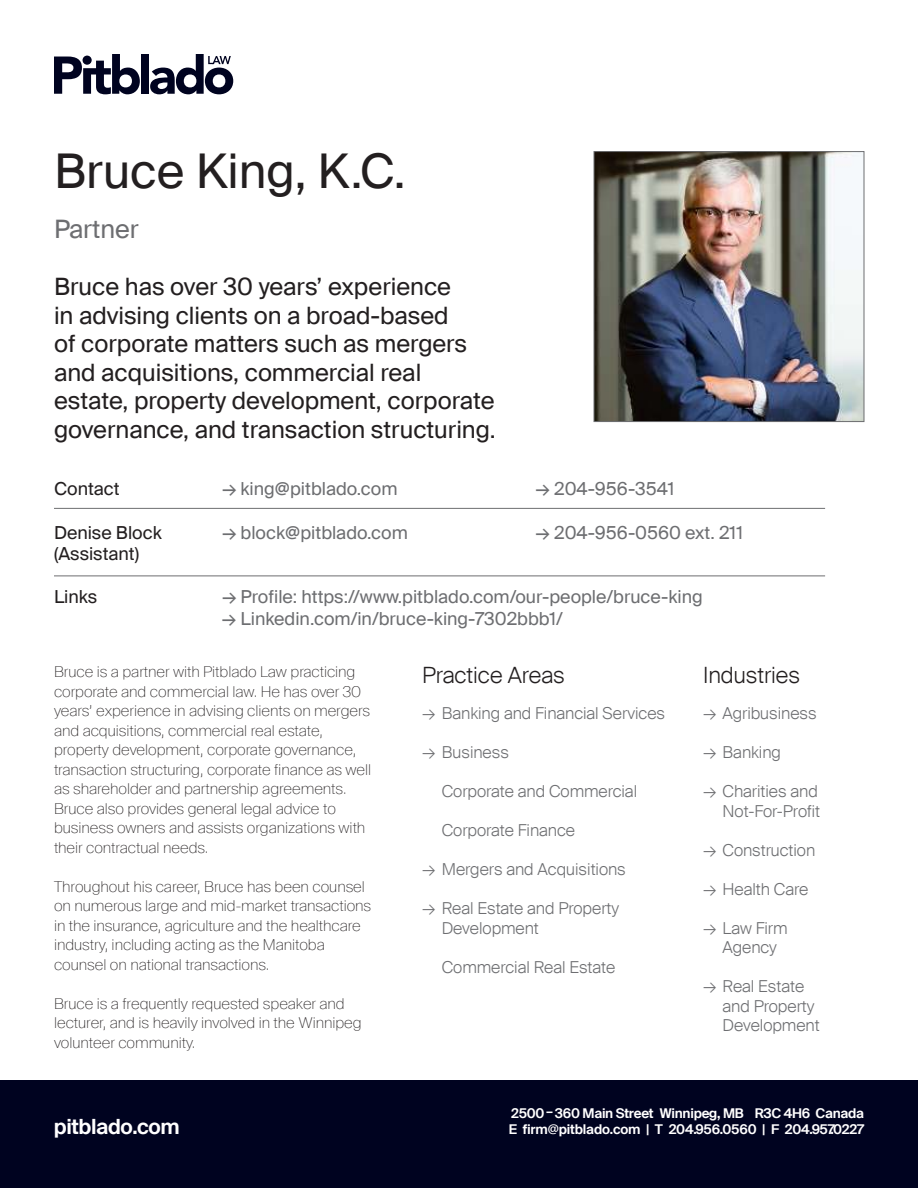
<style>
.page{position:relative;width:918px;height:1188px;background:#fff}
.page>*{position:absolute;margin:0;border:0;box-sizing:border-box;transform-origin:0 0}
.t1{font:48px "Suisse Intl";color:#231f20}
.t2{font:25.5px "Suisse Intl";color:#6d6e71}
.t3{font:24px/28.5px "Suisse Intl";color:#231f20}
.t4{font:300 22.5px "Suisse Intl";color:#231f20}
.t5{font:600 21px "Suisse Intl";letter-spacing:-.02em;color:#fff}
.t6{font:18px "Suisse Intl";color:#6d6e71}
.t7{font:18px "Suisse Intl";color:#231f20}
.t8{font:300 16.5px/19.5px "Suisse Intl";color:#6d6e71}
.t9{font:100 15px/19.5px "Suisse Intl";color:#231f20}
.t10{font:600 13.5px "Suisse Intl";letter-spacing:-.02em;color:#fff}
</style>
<div class="page">
<img style="left:596px;top:153px;width:266px;height:267px">
<div style="left:594px;top:151px;width:270px;height:271px;border:1px solid #6d6e71"></div>
<div style="left:141px;top:54px;width:8px;height:40px;background:#000320"></div>
<svg style="left:150px;top:54px;width:83px;height:40px"></svg>
<svg style="left:54px;top:54px;width:86px;height:40px"></svg>
<hr style="left:54px;top:508px;width:771px;height:1px;background:#6d6e71">
<hr style="left:54px;top:576px;width:771px;height:1px;background:#6d6e71">
<div style="left:0;top:1080px;width:918px;height:108px;background:#000320"></div>
<h1 class="t1" style="left:54px;top:153px;width:353px">Bruce King, K.C.</h1>
<h2 class="t2" style="left:54px;top:220px;width:86px">Partner</h2>
<h3 class="t3" style="left:54px;top:275px;width:443px">Bruce has over 30 years’ experience<br>in advising clients on a broad-based<br>of corporate matters such as mergers and acquisitions, commercial real estate, property development, corporate governance, and transaction structuring.</h3>
<p class="t7" style="left:54px;top:482px;width:67px">Contact</p>
<p class="t6" style="left:222px;top:479px;width:177px">→ king@pitblado.com</p>
<p class="t6" style="left:536px;top:479px;width:141px">→ 204-956-3541</p>
<p class="t7" style="left:54px;top:522px;width:109px">Denise Block</p>
<p class="t6" style="left:222px;top:522px;width:187px">→ block@pitblado.com</p>
<p class="t6" style="left:536px;top:522px;width:209px">→ 204-956-0560 ext. 211</p>
<p class="t7" style="left:54px;top:547px;width:87px">(Assistant)</p>
<p class="t7" style="left:54px;top:587px;width:45px">Links</p>
<p class="t6" style="left:222px;top:587px;width:482px">→ Profile: https://www.pitblado.com/our-people/bruce-king</p>
<p class="t6" style="left:222px;top:608px;width:343px">→ Linkedin.com/in/bruce-king-7302bbb1/</p>
<h3 class="t4" style="left:422px;top:662px;width:144px">Practice Areas</h3>
<p class="t8" style="left:422px;top:704px;width:244px">→ Banking and Financial Services</p>
<p class="t8" style="left:422px;top:743px;width:88px">→ Business</p>
<p class="t8" style="left:442px;top:782px;width:197px">Corporate and Commercial</p>
<p class="t8" style="left:442px;top:821px;width:135px">Corporate Finance</p>
<p class="t8" style="left:422px;top:860px;width:205px">→ Mergers and Acquisitions</p>
<p class="t8" style="left:442px;top:899px;width:179px;text-indent:-20px">→ Real Estate and Property<br>Development</p>
<p class="t8" style="left:442px;top:957px;width:175px">Commercial Real Estate</p>
<p class="t9" style="left:54px;top:663px;width:319px">Bruce is a partner with Pitblado Law practicing corporate and commercial law. He has over 30 years’ experience in advising clients on mergers and acquisitions, commercial real estate, property development, corporate governance, transaction structuring, corporate finance as well as shareholder and partnership agreements.<br>Bruce also provides general legal advice to business owners and assists organizations with their contractual needs.</p>
<p class="t9" style="left:54px;top:878px;width:319px">Throughout his career, Bruce has been counsel on numerous large and mid-market transactions in the insurance, agriculture and the healthcare industry, including acting as the Manitoba counsel on national transactions.</p>
<p class="t9" style="left:54px;top:995px;width:309px">Bruce is a frequently requested speaker and lecturer, and is heavily involved in the Winnipeg volunteer community.</p>
<h3 class="t4" style="left:703px;top:662px;width:99px">Industries</h3>
<p class="t8" style="left:703px;top:704px;width:115px">→ Agribusiness</p>
<p class="t8" style="left:703px;top:743px;width:79px">→ Banking</p>
<p class="t8" style="left:703px;top:782px;width:119px;text-align:right">→ Charities and<br>Not-For-Profit</p>
<p class="t8" style="left:703px;top:840px;width:114px">→ Construction</p>
<p class="t8" style="left:703px;top:879px;width:107px">→ Health Care</p>
<p class="t8" style="left:703px;top:918px;width:86px;text-align:center">→ Law Firm<br>Agency</p>
<p class="t8" style="left:723px;top:977px;width:99px;text-indent:-20px">→ Real Estate and Property<br>Development</p>
<p class="t10" style="left:511px;top:1108px;width:354px">2500 – 360 Main Street Winnipeg, MB R3C 4H6 Canada</p>
<h3 class="t5" style="left:54px;top:1114px;width:127px">pitblado.com</h3>
<p class="t10" style="left:509px;top:1122px;width:357px">E firm@pitblado.com | T 204.956.0560 | F 204.957.0227</p>
</div>
